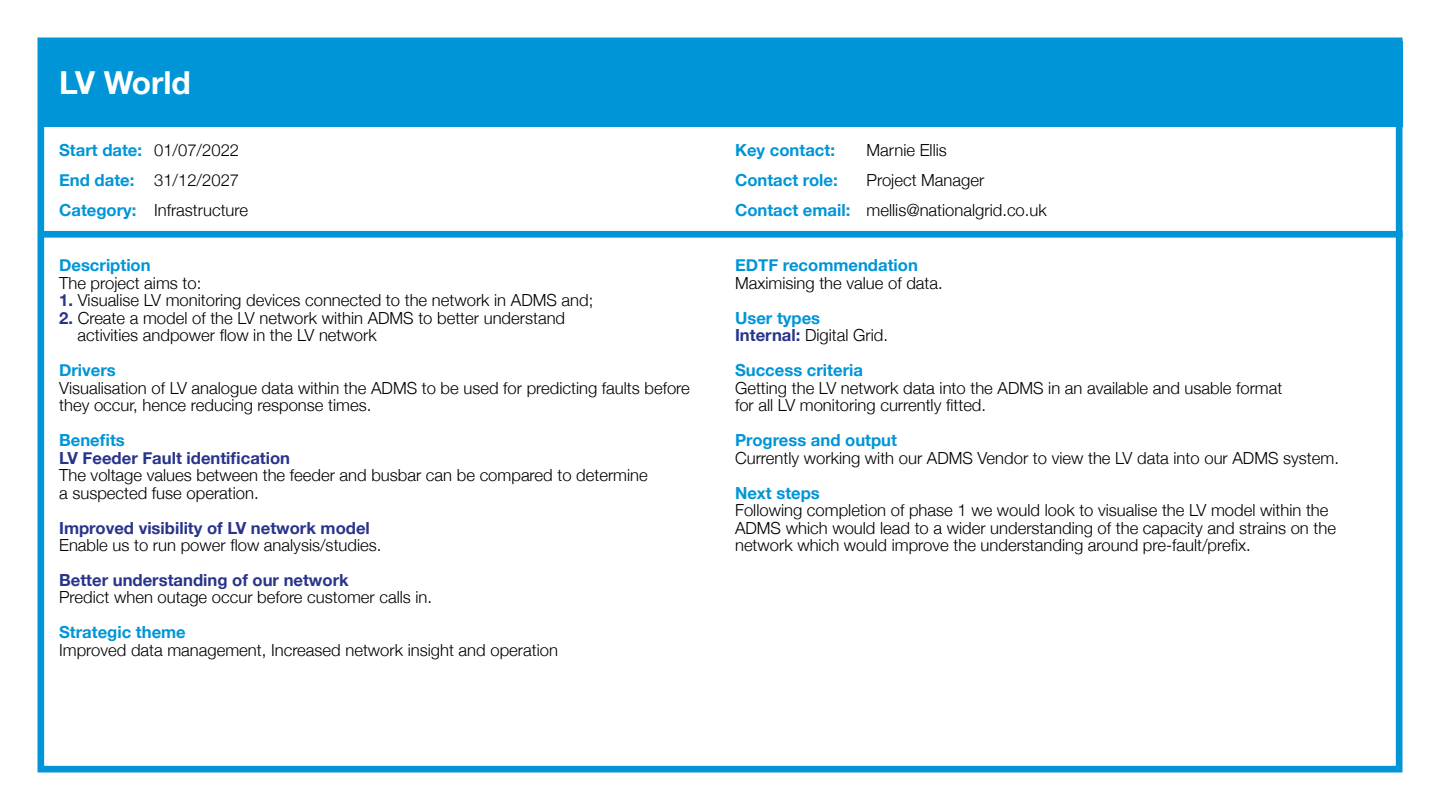
<style>
.page{position:relative;width:1440px;height:810px;background:#fff}
.page>*{position:absolute;margin:0;border:0;box-sizing:border-box;transform-origin:0 0}
.t1{font:700 31.65px "Helvetica Neue";color:#fff}
.t2{font:300 16.65px/17.5px "Helvetica Neue";color:#000}
.t3{font:700 16.65px "Helvetica Neue";color:#0095d7}
.t4{font:700 16.65px "Helvetica Neue";color:#28348b}
.s1{font-weight:700;color:#0095d7}
.s2{font-weight:700;color:#28348b}
</style>
<div class="page">
<div style="left:38px;top:38px;width:1365px;height:734px;background:#fff;border:7px solid #0095d7"></div>
<div style="left:42px;top:41px;width:1360px;height:86px;background:#0095d7"></div>
<div style="left:42px;top:231px;width:1361px;height:7px;background:#0095d7"></div>
<h1 class="t1" style="left:59px;top:58px;width:133px">LV World</h1>
<p class="t2" style="left:59px;top:134px;width:191px;line-height:30px"><span class="s1">Start date:</span> 01/07/2022<br><span class="s1">End date:</span> 31/12/2027<br><span class="s1">Category:</span> Infrastructure</p>
<p class="t3" style="left:735px;top:137px;width:101px">Key contact:</p>
<p class="t2" style="left:867px;top:140px;width:82px">Marnie Ellis</p>
<p class="t3" style="left:735px;top:167px;width:104px">Contact role:</p>
<p class="t2" style="left:735px;top:164px;width:313px;line-height:30px;text-indent:132px">Project Manager<br><span class="s1">Contact email:</span> mellis@nationalgrid.co.uk</p>
<p class="t3" style="left:59px;top:252px;width:93px">Description</p>
<p class="t2" style="left:59px;top:273px;width:144px">The project aims to:</p>
<p class="t2" style="left:59px;top:290px;width:536px"><span class="s2">1.</span> Visualise LV monitoring devices connected to the network in ADMS and;</p>
<p class="t2" style="left:77px;top:308px;width:489px;text-indent:-18px"><span class="s2">2.</span> Create a model of the LV network within ADMS to better understand activities andpower flow in the LV network</p>
<p class="t3" style="left:59px;top:357px;width:58px">Drivers</p>
<p class="t2" style="left:59px;top:378px;width:632px">Visualisation of LV analogue data within the ADMS to be used for predicting faults before they occur, hence reducing response times.</p>
<p class="t3" style="left:59px;top:427px;width:67px">Benefits</p>
<p class="t4" style="left:59px;top:445px;width:232px">LV Feeder Fault identification</p>
<p class="t2" style="left:59px;top:465px;width:590px">The voltage values between the feeder and busbar can be compared to determine a suspected fuse operation.</p>
<p class="t4" style="left:59px;top:515px;width:312px">Improved visibility of LV network model</p>
<p class="t2" style="left:59px;top:535px;width:324px">Enable us to run power flow analysis/studies.</p>
<p class="t4" style="left:59px;top:567px;width:291px">Better understanding of our network</p>
<p class="t2" style="left:59px;top:588px;width:375px">Predict when outage occur before customer calls in.</p>
<p class="t3" style="left:59px;top:619px;width:128px">Strategic theme</p>
<p class="t2" style="left:59px;top:640px;width:500px">Improved data management, Increased network insight and operation</p>
<p class="t3" style="left:735px;top:252px;width:184px">EDTF recommendation</p>
<p class="t2" style="left:735px;top:273px;width:209px">Maximising the value of data.</p>
<p class="t2" style="left:735px;top:308px;width:154px"><span class="s1">User types<br></span><span class="s2">Internal:</span> Digital Grid.</p>
<p class="t3" style="left:735px;top:357px;width:129px">Success criteria</p>
<p class="t2" style="left:735px;top:378px;width:549px">Getting the LV network data into the ADMS in an available and usable format for all LV monitoring currently fitted.</p>
<p class="t3" style="left:735px;top:427px;width:163px">Progress and output</p>
<p class="t2" style="left:735px;top:448px;width:605px">Currently working with our ADMS Vendor to view the LV data into our ADMS system.</p>
<p class="t3" style="left:735px;top:480px;width:86px">Next steps</p>
<p class="t2" style="left:735px;top:500px;width:603px">Following completion of phase 1 we would look to visualise the LV model within the<br>ADMS which would lead to a wider understanding of the capacity and strains on the network which would improve the understanding around pre-fault/prefix.</p>
</div>
